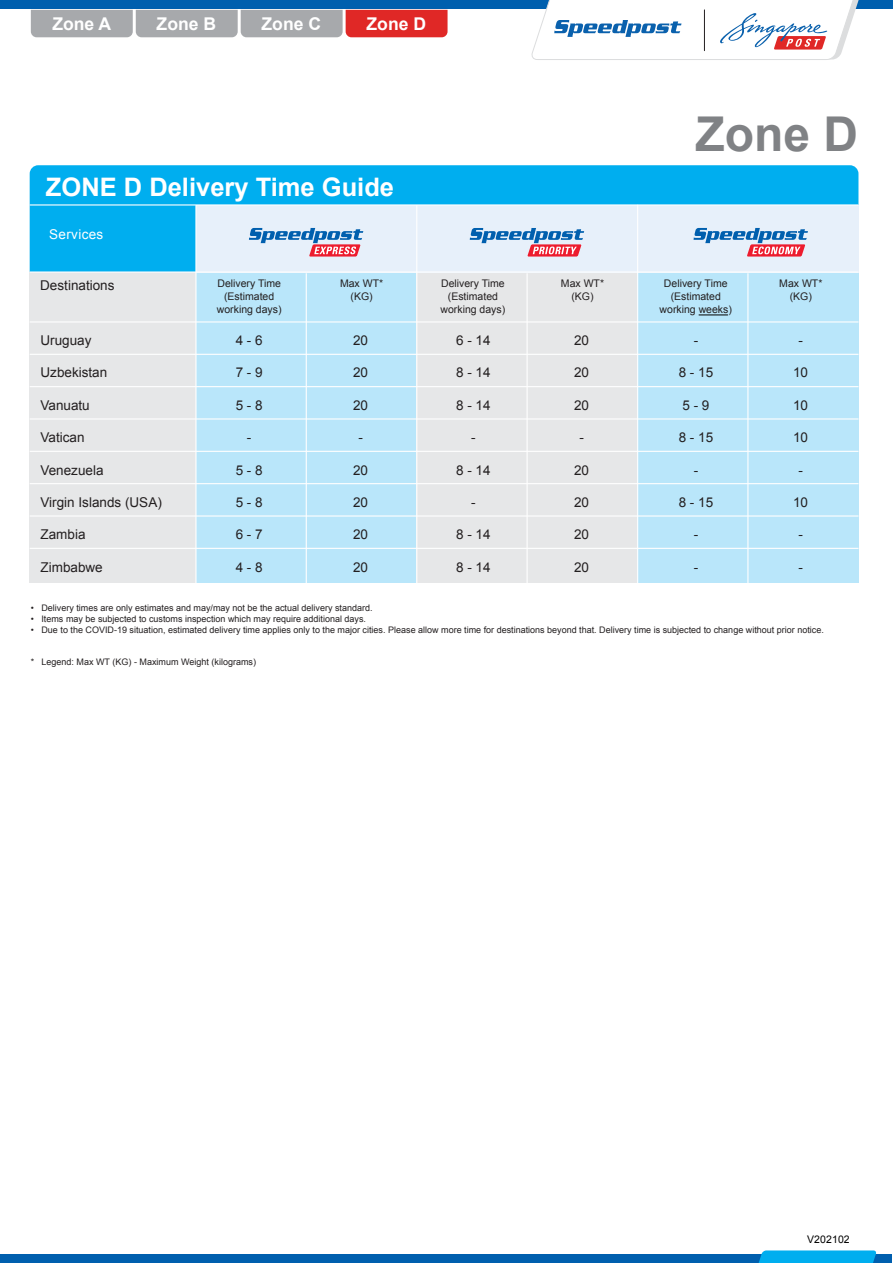
<style>
.page{position:relative;width:893px;height:1263px;background:#fff}
.page>*{position:absolute;margin:0;border:0;box-sizing:border-box;transform-origin:0 0}
.t1{font:700 48px "Arial";color:#808285}
.t2{font:700 25.5px "Arial";color:#fff}
.t3{font:700 17.55px "Arial";color:#fff}
.t4{font:13.5px "Arial";color:#231f20}
.t5{font:13.5px "Arial";letter-spacing:.025em;color:#fff}
.t6{font:10.5px/12.6px "Arial";color:#231f20;text-align:center}
.t7{font:10.5px "Arial";letter-spacing:.01em;color:#010101}
.t8{font:9px "Arial";color:#231f20}
</style>
<div class="page">
<div style="left:196px;top:205px;width:110px;height:378px;background:#b9e6fa"></div>
<div style="left:306px;top:205px;width:111px;height:378px;background:#b9e6fa"></div>
<div style="left:417px;top:205px;width:110px;height:378px;background:#e6e7e8"></div>
<div style="left:527px;top:205px;width:110px;height:378px;background:#e6e7e8"></div>
<div style="left:637px;top:205px;width:111px;height:378px;background:#b9e6fa"></div>
<div style="left:748px;top:205px;width:110px;height:378px;background:#b9e6fa"></div>
<div style="left:30px;top:165px;width:828px;height:106px;background:#00aeef"></div>
<div style="left:196px;top:205px;width:221px;height:67px;background:#e7f0fa"></div>
<div style="left:417px;top:205px;width:221px;height:67px;background:#e7f0fa"></div>
<div style="left:638px;top:205px;width:220px;height:67px;background:#e7f0fa"></div>
<div style="left:30px;top:272px;width:166px;height:311px;background:#e6e7e8"></div>
<svg style="left:470px;top:228px;width:114px;height:29px"></svg>
<svg style="left:694px;top:228px;width:114px;height:29px"></svg>
<hr style="left:30px;top:204px;width:828px;height:2px;background:#fff">
<hr style="left:30px;top:271px;width:828px;height:2px;background:#fff">
<hr style="left:30px;top:386px;width:828px;height:1px;background:#fff">
<hr style="left:30px;top:354px;width:828px;height:1px;background:#fff">
<hr style="left:30px;top:418px;width:828px;height:2px;background:#fff">
<hr style="left:30px;top:483px;width:828px;height:1px;background:#fff">
<hr style="left:30px;top:451px;width:828px;height:1px;background:#fff">
<hr style="left:30px;top:515px;width:828px;height:2px;background:#fff">
<hr style="left:30px;top:548px;width:828px;height:1px;background:#fff">
<hr style="left:30px;top:321px;width:828px;height:1px;background:#fff">
<hr style="left:195px;top:205px;width:2px;height:386px;background:#fff">
<hr style="left:416px;top:205px;width:1px;height:386px;background:#fff">
<hr style="left:637px;top:205px;width:1px;height:387px;background:#fff">
<hr style="left:526px;top:273px;width:2px;height:319px;background:#fff">
<hr style="left:306px;top:273px;width:1px;height:319px;background:#fff">
<hr style="left:747px;top:273px;width:1px;height:319px;background:#fff">
<svg style="left:699px;top:315px;width:29px;height:1px"></svg>
<svg style="left:249px;top:228px;width:114px;height:29px"></svg>
<div style="left:0;top:1254px;width:892px;height:8px;background:#005fae"></div>
<svg style="left:759px;top:1250px;width:117px;height:12px"></svg>
<div style="left:0;top:0;width:893px;height:9px;background:#005fae"></div>
<svg style="left:531px;top:0;width:328px;height:60px"></svg>
<hr style="left:704px;top:10px;width:1px;height:41px;background:#231f20">
<svg style="left:31px;top:10px;width:417px;height:27px;background:#b78b8d"></svg>
<h3 class="t3" style="left:52px;top:12px;width:60px">Zone A</h3>
<h3 class="t3" style="left:157px;top:12px;width:61px">Zone B</h3>
<h3 class="t3" style="left:262px;top:12px;width:61px">Zone C</h3>
<h3 class="t3" style="left:366px;top:12px;width:61px">Zone D</h3>
<h2 class="t2" style="left:46px;top:170px;width:350px">ZONE D Delivery Time Guide</h2>
<h3 class="t5" style="left:49px;top:225px;width:56px">Services</h3>
<h3 class="t4" style="left:40px;top:277px;width:76px">Destinations</h3>
<h3 class="t4" style="left:41px;top:331px;width:53px">Uruguay</h3>
<h3 class="t4" style="left:41px;top:364px;width:68px">Uzbekistan</h3>
<h3 class="t4" style="left:41px;top:396px;width:51px">Vanuatu</h3>
<h3 class="t4" style="left:41px;top:429px;width:46px">Vatican</h3>
<h3 class="t4" style="left:41px;top:461px;width:65px">Venezuela</h3>
<h3 class="t4" style="left:41px;top:493px;width:123px">Virgin Islands (USA)</h3>
<h3 class="t4" style="left:41px;top:526px;width:47px">Zambia</h3>
<h3 class="t4" style="left:41px;top:558px;width:64px">Zimbabwe</h3>
<p class="t6" style="left:217px;top:278px;width:66px">Delivery Time (Estimated working days)</p>
<p class="t6" style="left:561px;top:278px;width:45px">Max WT* (KG)</p>
<h3 class="t4" style="left:236px;top:331px;width:29px">4 - 6</h3>
<h3 class="t4" style="left:236px;top:364px;width:29px">7 - 9</h3>
<h3 class="t4" style="left:236px;top:396px;width:29px">5 - 8</h3>
<h3 class="t4" style="left:247px;top:429px;width:6px">-</h3>
<h3 class="t4" style="left:236px;top:461px;width:29px">5 - 8</h3>
<h3 class="t4" style="left:236px;top:493px;width:29px">5 - 8</h3>
<h3 class="t4" style="left:236px;top:526px;width:29px">6 - 7</h3>
<h3 class="t4" style="left:236px;top:558px;width:29px">4 - 8</h3>
<p class="t6" style="left:340px;top:278px;width:45px">Max WT* (KG)</p>
<h3 class="t4" style="left:353px;top:331px;width:17px">20</h3>
<h3 class="t4" style="left:353px;top:364px;width:17px">20</h3>
<h3 class="t4" style="left:353px;top:396px;width:17px">20</h3>
<h3 class="t4" style="left:358px;top:429px;width:6px">-</h3>
<h3 class="t4" style="left:353px;top:461px;width:17px">20</h3>
<h3 class="t4" style="left:353px;top:493px;width:17px">20</h3>
<h3 class="t4" style="left:353px;top:526px;width:17px">20</h3>
<h3 class="t4" style="left:353px;top:558px;width:17px">20</h3>
<p class="t6" style="left:441px;top:278px;width:66px">Delivery Time (Estimated working days)</p>
<h3 class="t4" style="left:456px;top:331px;width:36px">6 - 14</h3>
<h3 class="t4" style="left:456px;top:364px;width:36px">8 - 14</h3>
<h3 class="t4" style="left:456px;top:396px;width:36px">8 - 14</h3>
<h3 class="t4" style="left:471px;top:429px;width:6px">-</h3>
<h3 class="t4" style="left:456px;top:461px;width:36px">8 - 14</h3>
<h3 class="t4" style="left:471px;top:493px;width:6px">-</h3>
<h3 class="t4" style="left:456px;top:526px;width:36px">8 - 14</h3>
<h3 class="t4" style="left:456px;top:558px;width:36px">8 - 14</h3>
<h3 class="t4" style="left:574px;top:331px;width:17px">20</h3>
<h3 class="t4" style="left:574px;top:364px;width:17px">20</h3>
<h3 class="t4" style="left:574px;top:396px;width:17px">20</h3>
<h3 class="t4" style="left:579px;top:429px;width:6px">-</h3>
<h3 class="t4" style="left:574px;top:461px;width:17px">20</h3>
<h3 class="t4" style="left:574px;top:493px;width:17px">20</h3>
<h3 class="t4" style="left:574px;top:526px;width:17px">20</h3>
<h3 class="t4" style="left:574px;top:558px;width:17px">20</h3>
<h1 class="t1" style="left:696px;top:103px;width:164px">Zone D</h1>
<p class="t6" style="left:660px;top:278px;width:74px">Delivery Time (Estimated working weeks)</p>
<h3 class="t4" style="left:694px;top:331px;width:6px">-</h3>
<h3 class="t4" style="left:679px;top:364px;width:36px">8 - 15</h3>
<h3 class="t4" style="left:682px;top:396px;width:29px">5 - 9</h3>
<h3 class="t4" style="left:679px;top:429px;width:36px">8 - 15</h3>
<h3 class="t4" style="left:694px;top:461px;width:6px">-</h3>
<h3 class="t4" style="left:679px;top:493px;width:36px">8 - 15</h3>
<h3 class="t4" style="left:694px;top:526px;width:6px">-</h3>
<h3 class="t4" style="left:694px;top:558px;width:6px">-</h3>
<p class="t6" style="left:779px;top:278px;width:45px">Max WT* (KG)</p>
<h3 class="t4" style="left:798px;top:331px;width:6px">-</h3>
<h3 class="t4" style="left:793px;top:364px;width:17px">10</h3>
<h3 class="t4" style="left:793px;top:396px;width:17px">10</h3>
<h3 class="t4" style="left:793px;top:429px;width:17px">10</h3>
<h3 class="t4" style="left:798px;top:461px;width:6px">-</h3>
<h3 class="t4" style="left:793px;top:493px;width:17px">10</h3>
<h3 class="t4" style="left:798px;top:526px;width:6px">-</h3>
<h3 class="t4" style="left:798px;top:558px;width:6px">-</h3>
<p class="t8" style="left:31px;top:602px;width:343px">• Delivery times are only estimates and may/may not be the actual delivery standard.</p>
<p class="t8" style="left:31px;top:613px;width:337px">• Items may be subjected to customs inspection which may require additional days.</p>
<p class="t8" style="left:31px;top:624px;width:795px">• Due to the COVID-19 situation, estimated delivery time applies only to the major cities. Please allow more time for destinations beyond that. Delivery time is subjected to change without prior notice.</p>
<p class="t8" style="left:31px;top:656px;width:227px">* Legend: Max WT (KG) - Maximum Weight (kilograms)</p>
<p class="t7" style="left:807px;top:1232px;width:44px">V202102</p>
</div>
